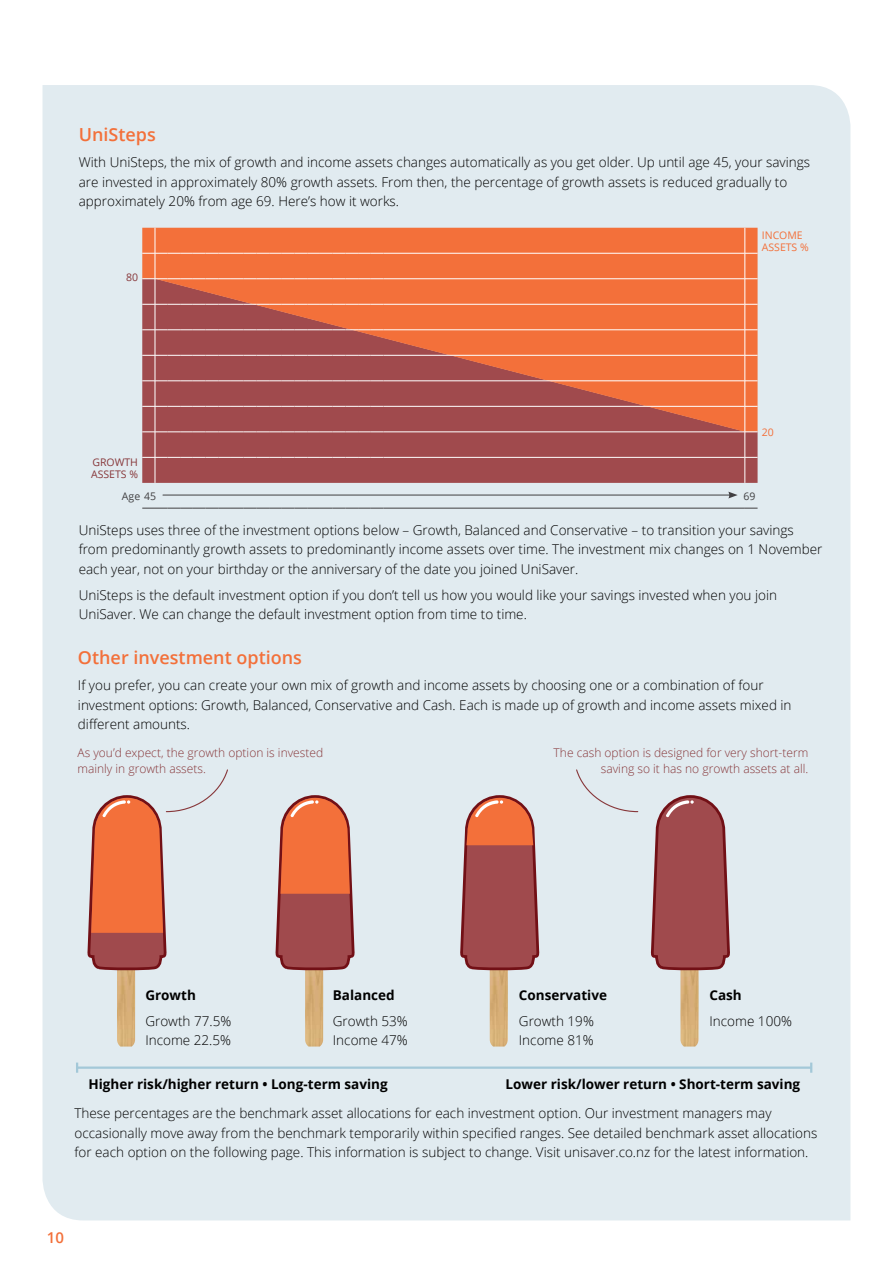
<style>
.page{position:relative;width:893px;height:1263px;background:#fff}
.page>*{position:absolute;margin:0;border:0;box-sizing:border-box;transform-origin:0 0}
.t1{font:600 18px "Open Sans";color:#f3703a}
.t2{font:600 15px "Open Sans";color:#f3703a}
.t3{font:300 13.5px/19.5px "Open Sans";color:#000}
.t4{font:700 13.5px "Open Sans";color:#000}
.t5{font:300 12px/16.5px "Open Sans";color:#87373a}
.t6{font:10.5px/12px "Open Sans";color:#87373a}
.t7{font:10.5px/12px "Open Sans";color:#f3703a}
.t8{font:10.5px "Open Sans";color:#414042}
</style>
<div class="page">
<div style="left:43px;top:85px;width:807px;height:1135px;background:#e1ebf0"></div>
<hr style="left:77px;top:1066px;width:734px;height:3px;background:#a3c8d8">
<svg style="left:76px;top:1062px;width:2px;height:11px"></svg>
<svg style="left:810px;top:1062px;width:2px;height:11px"></svg>
<div style="left:575px;top:768px;width:64px;height:45px;background:#e1ebf0"></div>
<svg style="left:273px;top:794px;width:83px;height:298px;background:#d19e92"></svg>
<svg style="left:458px;top:794px;width:83px;height:298px;background:#c69994"></svg>
<svg style="left:85px;top:768px;width:144px;height:324px;background:#ddc4bd"></svg>
<svg style="left:649px;top:794px;width:82px;height:298px;background:#bd9495"></svg>
<hr style="left:163px;top:495px;width:568px;height:1px;background:#413f41">
<svg style="left:728px;top:492px;width:10px;height:6px"></svg>
<div style="left:383px;top:228px;width:362px;height:50px;background:#f3703a"></div>
<svg style="left:383px;top:279px;width:362px;height:204px;background:#cb6046"></svg>
<hr style="left:383px;top:253px;width:362px;height:1px;background:#fff">
<hr style="left:383px;top:278px;width:362px;height:1px;background:#fff">
<hr style="left:383px;top:304px;width:362px;height:1px;background:#fff">
<hr style="left:383px;top:329px;width:362px;height:1px;background:#fff">
<hr style="left:383px;top:355px;width:362px;height:1px;background:#fff">
<hr style="left:383px;top:381px;width:362px;height:1px;background:#fff">
<hr style="left:383px;top:406px;width:362px;height:1px;background:#fff">
<hr style="left:383px;top:432px;width:362px;height:1px;background:#fff">
<hr style="left:383px;top:457px;width:362px;height:1px;background:#fff">
<svg style="left:142px;top:228px;width:241px;height:255px;background:#bc5c4e"></svg>
<svg style="left:745px;top:228px;width:13px;height:255px;background:#e3754f"></svg>
<svg style="left:142px;top:508px;width:241px;height:1px"></svg>
<hr style="left:383px;top:508px;width:362px;height:1px;background:#413f41">
<svg style="left:745px;top:508px;width:13px;height:1px"></svg>
<h1 class="t1" style="left:79px;top:122px;width:79px">UniSteps</h1>
<p class="t3" style="left:79px;top:152px;width:733px">With UniSteps, the mix of growth and income assets changes automatically as you get older. Up until age 45, your savings are invested in approximately 80% growth assets. From then, the percentage of growth assets is reduced gradually to approximately 20% from age 69. Here’s how it works.</p>
<p class="t6" style="left:126px;top:271px;width:14px">80</p>
<p class="t6" style="left:91px;top:456px;width:48px">GROWTH<br>ASSETS %</p>
<p class="t7" style="left:762px;top:229px;width:48px">INCOME<br>ASSETS %</p>
<p class="t7" style="left:762px;top:426px;width:14px">20</p>
<p class="t8" style="left:122px;top:488px;width:36px">Age 45</p>
<p class="t8" style="left:743px;top:488px;width:14px">69</p>
<p class="t3" style="left:79px;top:520px;width:745px">UniSteps uses three of the investment options below – Growth, Balanced and Conservative – to transition your savings from predominantly growth assets to predominantly income assets over time. The investment mix changes on 1 November each year, not on your birthday or the anniversary of the date you joined UniSaver.</p>
<p class="t3" style="left:79px;top:585px;width:700px">UniSteps is the default investment option if you don’t tell us how you would like your savings invested when you join<br>UniSaver. We can change the default investment option from time to time.</p>
<h1 class="t1" style="left:78px;top:645px;width:226px">Other investment options</h1>
<p class="t3" style="left:78px;top:675px;width:715px">If you prefer, you can create your own mix of growth and income assets by choosing one or a combination of four investment options: Growth, Balanced, Conservative and Cash. Each is made up of growth and income assets mixed in different amounts.</p>
<p class="t5" style="left:77px;top:744px;width:247px">As you’d expect, the growth option is invested mainly in growth assets.</p>
<p class="t5" style="left:554px;top:744px;width:256px;text-align:right">The cash option is designed for very short-term saving so it has no growth assets at all.</p>
<p class="t4" style="left:145px;top:985px;width:52px">Growth</p>
<p class="t4" style="left:333px;top:985px;width:63px">Balanced</p>
<p class="t4" style="left:519px;top:985px;width:90px">Conservative</p>
<p class="t4" style="left:709px;top:985px;width:34px">Cash</p>
<p class="t3" style="left:145px;top:1011px;width:87px">Growth 77.5%</p>
<p class="t3" style="left:333px;top:1011px;width:76px">Growth 53%</p>
<p class="t3" style="left:519px;top:1011px;width:76px">Growth 19%</p>
<p class="t3" style="left:709px;top:1011px;width:84px">Income 100%</p>
<p class="t3" style="left:145px;top:1030px;width:87px">Income 22.5%</p>
<p class="t3" style="left:333px;top:1030px;width:76px">Income 47%</p>
<p class="t3" style="left:519px;top:1030px;width:76px">Income 81%</p>
<p class="t4" style="left:88px;top:1074px;width:301px">Higher risk/higher return • Long-term saving</p>
<p class="t4" style="left:506px;top:1074px;width:296px">Lower risk/lower return • Short-term saving</p>
<p class="t3" style="left:74px;top:1103px;width:744px">These percentages are the benchmark asset allocations for each investment option. Our investment managers may occasionally move away from the benchmark temporarily within specified ranges. See detailed benchmark asset allocations for each option on the following page. This information is subject to change. Visit unisaver.co.nz for the latest information.</p>
<p class="t2" style="left:47px;top:1227px;width:19px">10</p>
</div>
